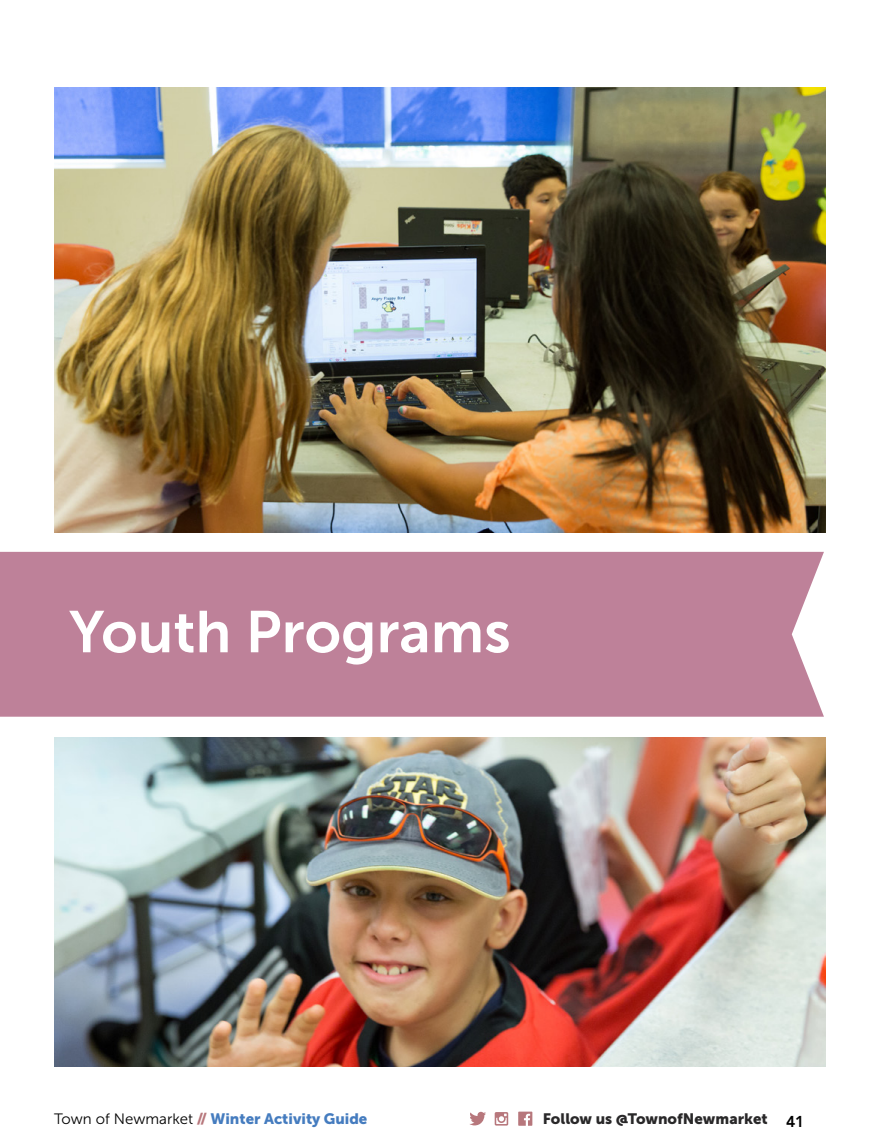
<style>
.page{position:relative;width:878px;height:1148px;background:#fff}
.page>*{position:absolute;margin:0;border:0;box-sizing:border-box;transform-origin:0 0}
.t1{font:58.5px "Museo Sans 700";color:#fff}
.t2{font:15px "Museo Sans 900";color:#457cbf}
.t3{font:15px "Museo Sans 900";color:#292829}
.s1{font-family:"Museo Sans 300";color:#000}
.s2{color:#b7777c}
.s3{font-family:"Avenir";font-weight:800;font-size:15.75px;color:#000}
</style>
<div class="page">
<svg style="left:469px;top:1111px;width:17px;height:14px"></svg>
<svg style="left:494px;top:1112px;width:14px;height:13px"></svg>
<svg style="left:518px;top:1111px;width:14px;height:14px"></svg>
<img style="left:54px;top:88px;width:771px;height:445px">
<img style="left:55px;top:737px;width:770px;height:329px">
<div style="left:0;top:552px;width:824px;height:164px;background:#be8199"></div>
<h1 class="t1" style="left:69px;top:599px;width:443px">Youth Programs</h1>
<p class="t2" style="left:54px;top:1110px;width:315px"><span class="s1">Town of Newmarket</span> <span class="s2">//</span> Winter Activity Guide</p>
<p class="t3" style="left:543px;top:1110px;width:263px">Follow us @TownofNewmarket <span class="s3">41</span></p>
</div>
